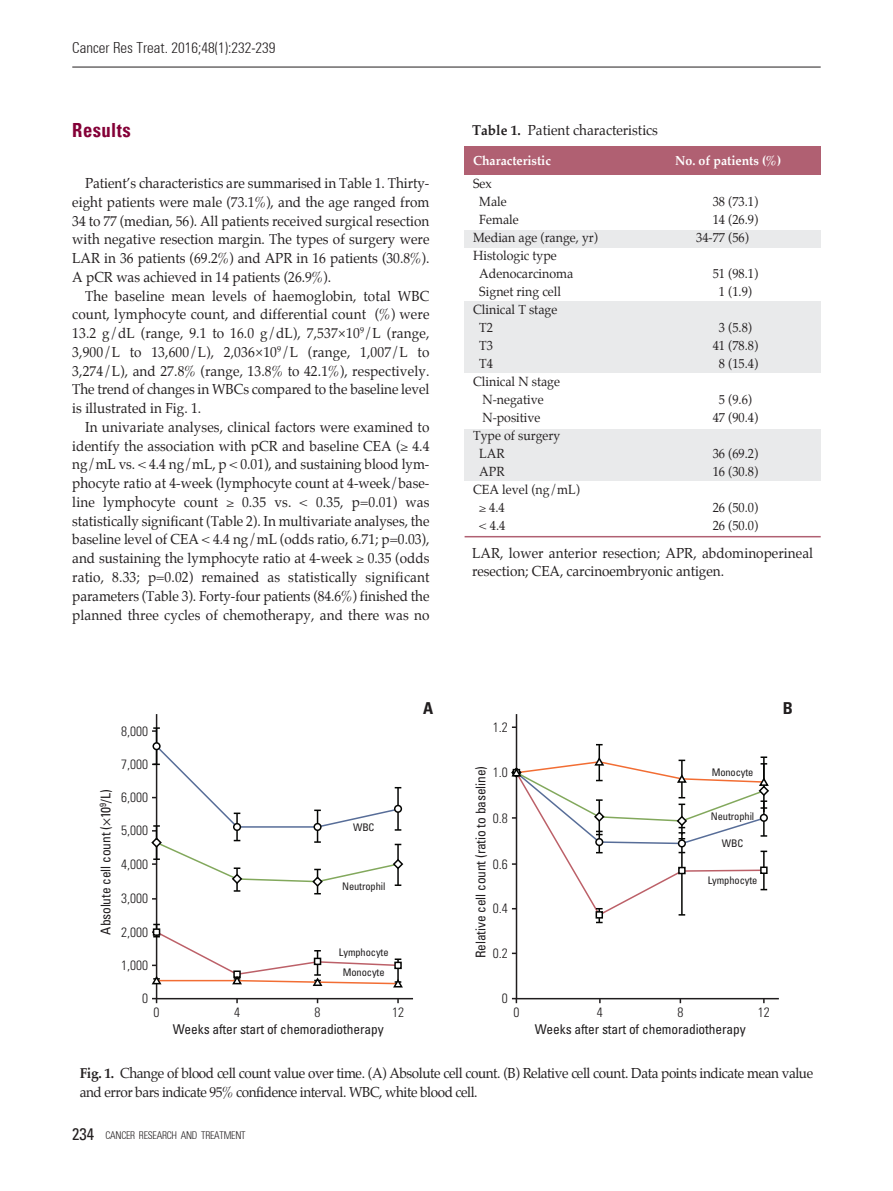
<style>
.page{position:relative;width:893px;height:1191px;background:#fff}
.page>*{position:absolute;margin:0;border:0;box-sizing:border-box;transform-origin:0 0}
.t1{font:700 condensed 19.5px "Univers";letter-spacing:.025em;color:#840037;scale:.95 1}
.t2{font:700 condensed 16.5px "Univers";color:#201d1e}
.t3{font:300 condensed 15px "Univers";color:#231f20}
.t4{font:14.25px/18.8px "Palatino";letter-spacing:-.005em;color:#231f20;text-align:justify;scale:.95 1}
.t5{font:14.25px/18.8px "Palatino";letter-spacing:-.03em;color:#231f20;scale:.95 1}
.t6{font:condensed 13.5px "Univers";letter-spacing:-.01em;color:#201d1e}
.t7{font:300 condensed 13.5px "Univers";color:#201d1e}
.t8{font:13.05px/18px "Palatino";color:#231f20;scale:.95 1}
.t9{font:700 13.05px "Palatino";color:#fff;scale:.95 1}
.t10{font:condensed 10.5px "Univers";letter-spacing:-.01em;color:#201d1e}
.t11{font:300 condensed 10.5px "Univers";letter-spacing:-.025em;color:#231f20;scale:.95 1}
.s1{font-family:"Myriad Pro";font-stretch:normal}
.s2{font-weight:700}
.s3{font-weight:400;font-size:16.5px}
</style>
<div class="page">
<hr style="left:72px;top:67px;width:749px;height:1px;background:#231f20">
<div style="left:465px;top:147px;width:356px;height:28px;background:#b06072"></div>
<div style="left:465px;top:230px;width:356px;height:17px;background:#e9eaeb"></div>
<div style="left:465px;top:302px;width:356px;height:71px;background:#e9eaeb"></div>
<div style="left:465px;top:429px;width:356px;height:51px;background:#e9eaeb"></div>
<hr style="left:465px;top:536px;width:356px;height:1px;background:#b06072">
<svg style="left:155px;top:714px;width:258px;height:286px"></svg>
<svg style="left:152px;top:998px;width:5px;height:5px"></svg>
<hr style="left:156px;top:728px;width:1px;height:36px;background:#040503">
<svg style="left:152px;top:727px;width:8px;height:5px"></svg>
<div style="left:152px;top:742px;width:9px;height:8px;border:2px solid #040503;border-radius:50%"></div>
<svg style="left:151px;top:744px;width:253px;height:155px"></svg>
<svg style="left:151px;top:923px;width:253px;height:65px"></svg>
<svg style="left:515px;top:714px;width:264px;height:286px"></svg>
<svg style="left:512px;top:998px;width:5px;height:5px"></svg>
<svg style="left:511px;top:755px;width:259px;height:168px"></svg>
<div style="left:596px;top:911px;width:7px;height:7px;border:2px solid #040503"></div>
<p class="t3" style="left:72px;top:39px;width:205px">Cancer Res Treat. 2016;48(1):232-239</p>
<h1 class="t1" style="left:72px;top:118px;width:63px">Results</h1>
<p class="t4" style="left:72px;top:175px;width:377px;text-indent:13px">Patient’s characteristics are summarised in Table 1. Thirty&shy;eight patients were male (73.1%), and the age ranged from 34 to 77 (median, 56). All patients received surgical resection with negative resection margin. The types of surgery were LAR in 36 patients (69.2%) and APR in 16 patients (30.8%).<br>A pCR was achieved in 14 patients (26.9%).</p>
<p class="t4" style="left:72px;top:287px;width:377px;text-indent:13px">The baseline mean levels of haemoglobin, total WBC count, lymphocyte count, and differential count (%) were 13.2 g/dL (range, 9.1 to 16.0 g/dL), 7,537!10<sup>9</sup>/L (range, 3,900/L to 13,600/L), 2,036!10<sup>9</sup>/L (range, 1,007/L to 3,274/L), and 27.8% (range, 13.8% to 42.1%), respectively.<br>The trend of changes in WBCs compared to the baseline level is illustrated in Fig. 1.</p>
<p class="t4" style="left:72px;top:419px;width:377px;text-indent:13px">In univariate analyses, clinical factors were examined to identify the association with pCR and baseline CEA (" 4.4 ng/mL vs. &lt; 4.4 ng/mL, p &lt; 0.01), and sustaining blood lym&shy;phocyte ratio at 4-week (lymphocyte count at 4-week/base&shy;line lymphocyte count " 0.35 vs. &lt; 0.35, p=0.01) was statistically significant (Table 2). In multivariate analyses, the baseline level of CEA &lt; 4.4 ng/mL (odds ratio, 6.71; p=0.03), and sustaining the lymphocyte ratio at 4-week " 0.35 (odds ratio, 8.33; p=0.02) remained as statistically significant parameters (Table 3). Forty-four patients (84.6%) finished the planned three cycles of chemotherapy, and there was no</p>
<p class="t6" style="left:97px;top:934px;width:146px;rotate:-90deg">Absolute cell count (<span class="s1">×</span>10<sup>9</sup>/L)</p>
<p class="t7" style="left:121px;top:723px;width:28px">8,000</p>
<p class="t7" style="left:121px;top:756px;width:28px">7,000</p>
<p class="t7" style="left:121px;top:789px;width:28px">6,000</p>
<p class="t7" style="left:121px;top:822px;width:28px">5,000</p>
<p class="t7" style="left:121px;top:856px;width:28px">4,000</p>
<p class="t7" style="left:121px;top:890px;width:28px">3,000</p>
<p class="t7" style="left:121px;top:924px;width:28px">2,000</p>
<p class="t7" style="left:121px;top:957px;width:28px">1,000</p>
<p class="t7" style="left:142px;top:990px;width:7px">0</p>
<p class="t7" style="left:154px;top:1003px;width:7px">0</p>
<p class="t10" style="left:353px;top:820px;width:23px">WBC</p>
<p class="t10" style="left:342px;top:879px;width:45px">Neutrophil</p>
<p class="t10" style="left:339px;top:945px;width:51px">Lymphocyte</p>
<p class="t10" style="left:343px;top:966px;width:43px">Monocyte</p>
<p class="t7" style="left:234px;top:1003px;width:7px">4</p>
<p class="t7" style="left:315px;top:1003px;width:7px">8</p>
<p class="t7" style="left:392px;top:1003px;width:13px">12</p>
<p class="t6" style="left:173px;top:1020px;width:212px">Weeks after start of chemoradiotherapy</p>
<p class="t2" style="left:423px;top:698px;width:12px">A</p>
<p class="t4" style="left:472px;top:122px;width:197px"><span class="s2">Table 1.</span> Patient characteristics</p>
<p class="t9" style="left:473px;top:155px;width:83px">Characteristic</p>
<p class="t9" style="left:675px;top:155px;width:113px">No. of patients (%)</p>
<p class="t8" style="left:479px;top:175px;width:30px;text-indent:-6px">Sex<br>Male</p>
<p class="t8" style="left:713px;top:193px;width:49px">38 (73.1)</p>
<p class="t8" style="left:479px;top:211px;width:43px">Female</p>
<p class="t8" style="left:713px;top:211px;width:49px">14 (26.9)</p>
<p class="t8" style="left:473px;top:229px;width:133px">Median age (range, yr)</p>
<p class="t8" style="left:696px;top:229px;width:57px">34-77 (56)</p>
<p class="t8" style="left:479px;top:247px;width:100px;text-indent:-6px">Histologic type<br>Adenocarcinoma</p>
<p class="t8" style="left:713px;top:265px;width:49px">51 (98.1)</p>
<p class="t8" style="left:479px;top:283px;width:87px">Signet ring cell</p>
<p class="t8" style="left:719px;top:283px;width:36px">1 (1.9)</p>
<p class="t8" style="left:479px;top:301px;width:84px;text-indent:-6px">Clinical T stage<br>T2</p>
<p class="t8" style="left:719px;top:319px;width:36px">3 (5.8)</p>
<p class="t8" style="left:479px;top:337px;width:16px">T3</p>
<p class="t8" style="left:713px;top:337px;width:49px">41 (78.8)</p>
<p class="t8" style="left:479px;top:355px;width:16px">T4</p>
<p class="t8" style="left:719px;top:355px;width:43px">8 (15.4)</p>
<p class="t8" style="left:473px;top:373px;width:93px;text-align:center">Clinical N stage<br>N-negative</p>
<p class="t8" style="left:719px;top:391px;width:36px">5 (9.6)</p>
<p class="t8" style="left:482px;top:409px;width:63px">N-positive</p>
<p class="t8" style="left:713px;top:409px;width:49px">47 (90.4)</p>
<p class="t8" style="left:479px;top:427px;width:87px;text-indent:-6px">Type of surgery<br>LAR</p>
<p class="t8" style="left:713px;top:445px;width:49px">36 (69.2)</p>
<p class="t8" style="left:479px;top:463px;width:28px">APR</p>
<p class="t8" style="left:713px;top:463px;width:49px">16 (30.8)</p>
<p class="t8" style="left:479px;top:481px;width:107px;text-indent:-6px">CEA level (ng/mL) " 4.4</p>
<p class="t8" style="left:713px;top:499px;width:49px">26 (50.0)</p>
<p class="t8" style="left:479px;top:517px;width:29px">&lt; 4.4</p>
<p class="t8" style="left:713px;top:517px;width:49px">26 (50.0)</p>
<p class="t4" style="left:472px;top:544px;width:361px">LAR, lower anterior resection; APR, abdominoperineal resection; CEA, carcinoembryonic antigen.</p>
<p class="t7" style="left:493px;top:719px;width:16px">1.2</p>
<p class="t6" style="left:472px;top:958px;width:194px;rotate:-90deg">Relative cell count (ratio to baseline)</p>
<p class="t7" style="left:493px;top:764px;width:16px">1.0</p>
<p class="t7" style="left:493px;top:809px;width:16px">0.8</p>
<p class="t7" style="left:493px;top:856px;width:16px">0.6</p>
<p class="t7" style="left:493px;top:900px;width:16px">0.4</p>
<p class="t7" style="left:493px;top:945px;width:16px">0.2</p>
<p class="t7" style="left:502px;top:990px;width:7px">0</p>
<p class="t7" style="left:513px;top:1003px;width:7px">0</p>
<p class="t10" style="left:712px;top:765px;width:43px">Monocyte</p>
<p class="t10" style="left:711px;top:809px;width:45px">Neutrophil</p>
<p class="t10" style="left:722px;top:836px;width:23px">WBC</p>
<p class="t10" style="left:708px;top:873px;width:51px">Lymphocyte</p>
<p class="t2" style="left:783px;top:698px;width:12px">B</p>
<p class="t7" style="left:597px;top:1003px;width:7px">4</p>
<p class="t7" style="left:677px;top:1003px;width:7px">8</p>
<p class="t7" style="left:758px;top:1003px;width:13px">12</p>
<p class="t6" style="left:535px;top:1020px;width:212px">Weeks after start of chemoradiotherapy</p>
<p class="t5" style="left:80px;top:1064px;width:773px"><span class="s2">Fig. 1.</span> Change of blood cell count value over time. (A) Absolute cell count. (B) Relative cell count. Data points indicate mean value and error bars indicate 95% confidence interval. WBC, white blood cell.</p>
<p class="t11" style="left:72px;top:1129px;width:184px"><span class="s3">234</span> CANCER RESEARCH AND TREATMENT</p>
</div>
